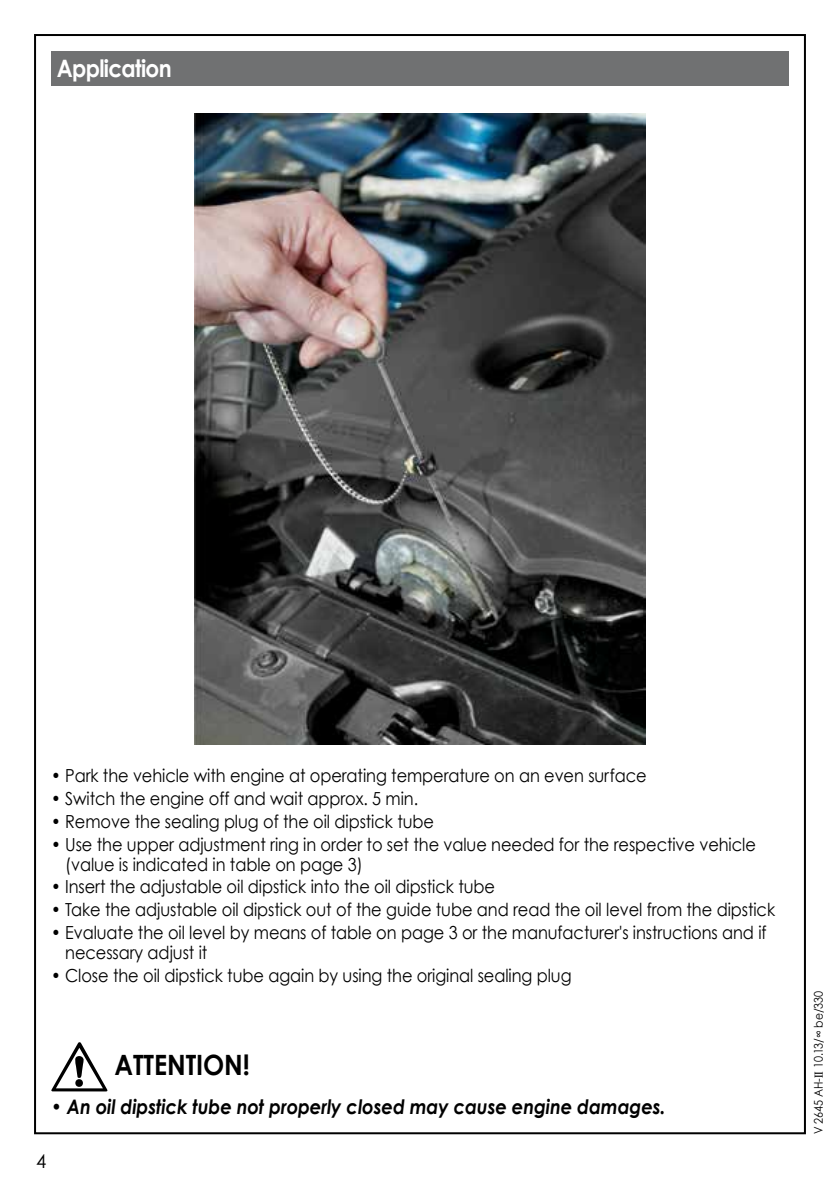
<style>
.page{position:relative;width:840px;height:1191px;background:#fff}
.page>*{position:absolute;margin:0;border:0;box-sizing:border-box;transform-origin:0 0}
.t1{font:700 28px "Century Gothic";letter-spacing:-.005em;color:#000;scale:.9 1}
.t2{font:700 24px "Century Gothic";letter-spacing:-.03em;color:#fff;scale:.9 1}
.t3{font:italic 700 20px "Century Gothic";letter-spacing:-.005em;color:#000;scale:.9 1}
.t4{font:19px "Century Gothic";color:#000}
.t5{font:18px/20px "Century Gothic";letter-spacing:-.005em;color:#000;scale:.9 1}
.t6{font:12px "Century Gothic";letter-spacing:-.005em;color:#000;scale:.9 1}
.s1{font-weight:700}
.s2{font-family:"Times"}
</style>
<div class="page">
<div style="left:51px;top:51px;width:737px;height:34px;background:#707172"></div>
<img style="left:194px;top:113px;width:451px;height:631px">
<svg style="left:51px;top:1042px;width:57px;height:49px"></svg>
<h2 class="t2" style="left:57px;top:53px;width:129px">Application</h2>
<p class="t5" style="left:51px;top:765px;width:663px"><span class="s1">•</span> Park the vehicle with engine at operating temperature on an even surface</p>
<p class="t5" style="left:51px;top:788px;width:409px"><span class="s1">•</span> Switch the engine off and wait approx. 5 min.</p>
<p class="t5" style="left:51px;top:811px;width:427px"><span class="s1">•</span> Remove the sealing plug of the oil dipstick tube</p>
<p class="t5" style="left:65px;top:833px;width:768px;text-indent:-14px">• Use the upper adjustment ring in order to set the value needed for the respective vehicle (value is indicated in table on page 3)</p>
<p class="t5" style="left:51px;top:876px;width:494px"><span class="s1">•</span> Insert the adjustable oil dipstick into the oil dipstick tube</p>
<p class="t5" style="left:51px;top:899px;width:805px"><span class="s1">•</span> Take the adjustable oil dipstick out of the guide tube and read the oil level from the dipstick</p>
<p class="t5" style="left:65px;top:922px;width:780px;text-indent:-14px"><span class="s1">•</span> Evaluate the oil level by means of table on page 3 or the manufacturer's instructions and if necessary adjust it</p>
<p class="t5" style="left:51px;top:965px;width:579px"><span class="s1">•</span> Close the oil dipstick tube again by using the original sealing plug</p>
<h1 class="t1" style="left:115px;top:1046px;width:151px">ATTENTION!</h1>
<p class="t3" style="left:51px;top:1093px;width:684px">• An oil dipstick tube not properly closed may cause engine damages.</p>
<p class="t4" style="left:36px;top:1149px;width:12px">4</p>
<p class="t6" style="left:810px;top:1134px;width:161px;rotate:-90deg">V 2645 AH-<span class="s2">II</span> 10.13/∞ be/330</p>
</div>
